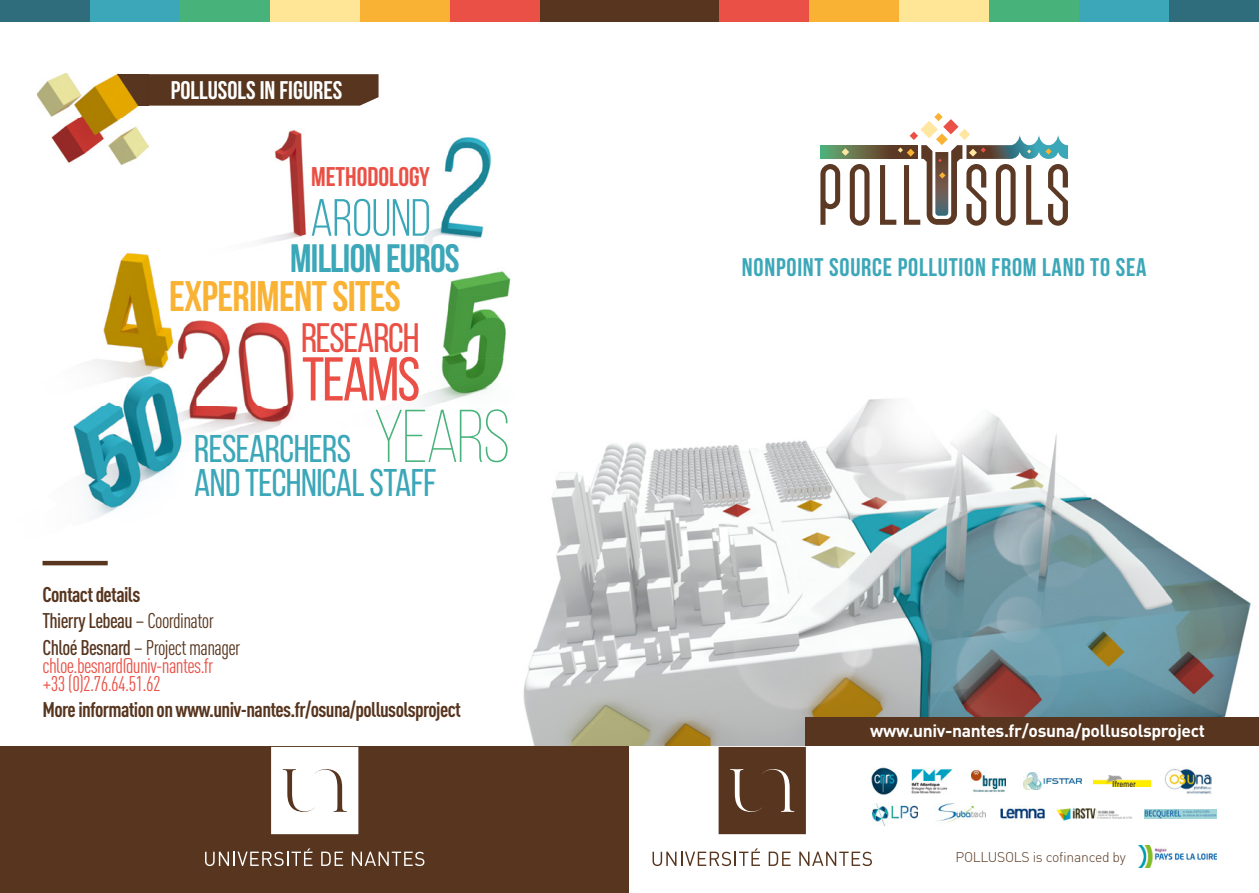
<style>
.page{position:relative;width:1259px;height:893px;background:#fff}
.page>*{position:absolute;margin:0;border:0;box-sizing:border-box;transform-origin:0 0}
.t1{font:300 74.55px "Bebas Neue";letter-spacing:-.03em;color:#47b27a}
.t2{font:61.65px "Bebas Neue";letter-spacing:-.03em;color:#ea5045}
.t3{font:52.35px "Bebas Neue";letter-spacing:-.01em;color:#3ba7b8}
.t4{font:700 42.75px "Bebas Neue";letter-spacing:-.015em;color:#f9b234}
.t5{font:41.1px "Bebas Neue";letter-spacing:-.03em;color:#ea5045}
.t6{font:700 39.6px "Bebas Neue";letter-spacing:-.02em;color:#3ba7b8}
.t7{font:38.7px/34px "Bebas Neue";letter-spacing:-.015em;color:#3ba7b8}
.t8{font:700 27px "Bebas Neue";color:#ea5045}
.t9{font:700 25.5px "Bebas Neue";letter-spacing:.03em;color:#3ba7b8}
.t10{font:700 25.5px "Bebas Neue";color:#fff}
.t11{font:condensed 21px/26.5px "DIN Pro";letter-spacing:-.03em;color:#57351e}
.t12{font:700 condensed 21px "DIN Pro";letter-spacing:-.03em;color:#57351e}
.t13{font:condensed 21px/18px "DIN Pro";letter-spacing:-.03em;color:#ea5045}
.t14{font:700 17.55px "DIN";letter-spacing:-.02em;color:#fff}
.t15{font:300 13.95px "DIN";letter-spacing:-.02em;color:#57351e}
.s1{font-weight:700}
.s2{font-weight:500}
</style>
<div class="page">
<img style="left:566px;top:399px;width:685px;height:347px">
<img style="left:523px;top:477px;width:43px;height:269px">
<img style="left:73px;top:130px;width:234px;height:389px">
<img style="left:419px;top:137px;width:92px;height:221px">
<img style="left:418px;top:358px;width:86px;height:49px">
<img style="left:558px;top:399px;width:83px;height:77px">
<hr style="left:43px;top:561px;width:65px;height:4px;background:#57351e">
<div style="left:1169px;top:0;width:90px;height:21px;background:#2f6c7c"></div>
<div style="left:1079px;top:0;width:90px;height:21px;background:#3ba7b8"></div>
<div style="left:989px;top:0;width:90px;height:21px;background:#47b27a"></div>
<div style="left:899px;top:0;width:90px;height:21px;background:#ffe596"></div>
<div style="left:809px;top:0;width:90px;height:21px;background:#f9b234"></div>
<div style="left:719px;top:0;width:90px;height:21px;background:#ea5045"></div>
<div style="left:629px;top:0;width:90px;height:21px;background:#57351e"></div>
<div style="left:0;top:0;width:90px;height:21px;background:#2f6c7c"></div>
<div style="left:90px;top:0;width:90px;height:21px;background:#3ba7b8"></div>
<div style="left:180px;top:0;width:90px;height:21px;background:#47b27a"></div>
<div style="left:270px;top:0;width:90px;height:21px;background:#ffe596"></div>
<div style="left:360px;top:0;width:89px;height:21px;background:#f9b234"></div>
<div style="left:449px;top:0;width:90px;height:21px;background:#ea5045"></div>
<div style="left:539px;top:0;width:90px;height:21px;background:#57351e"></div>
<svg style="left:149px;top:74px;width:229px;height:32px;background:#5b3a24"></svg>
<img style="left:37px;top:73px;width:112px;height:91px">
<img style="left:118px;top:74px;width:31px;height:32px">
<svg style="left:849px;top:164px;width:20px;height:62px"></svg>
<svg style="left:820px;top:164px;width:20px;height:61px"></svg>
<svg style="left:820px;top:145px;width:60px;height:14px"></svg>
<svg style="left:841px;top:148px;width:8px;height:8px"></svg>
<svg style="left:880px;top:113px;width:188px;height:113px"></svg>
<div style="left:806px;top:717px;width:453px;height:54px;background:#57351e"></div>
<div style="left:0;top:746px;width:629px;height:147px;background:#57351e"></div>
<div style="left:629px;top:746px;width:630px;height:147px;background:#fff"></div>
<svg style="left:652px;top:848px;width:108px;height:18px"></svg>
<svg style="left:768px;top:852px;width:22px;height:14px"></svg>
<svg style="left:799px;top:852px;width:73px;height:14px"></svg>
<svg style="left:718px;top:747px;width:88px;height:87px;background:#61412c"></svg>
<svg style="left:205px;top:848px;width:107px;height:18px"></svg>
<svg style="left:321px;top:852px;width:22px;height:14px"></svg>
<svg style="left:352px;top:852px;width:72px;height:14px"></svg>
<svg style="left:271px;top:747px;width:87px;height:87px;background:#f5f3f2"></svg>
<img style="left:1138px;top:845px;width:78px;height:22px">
<img style="left:971px;top:770px;width:35px;height:23px">
<img style="left:1093px;top:775px;width:57px;height:11px">
<img style="left:1023px;top:772px;width:58px;height:17px">
<img style="left:1164px;top:768px;width:48px;height:26px">
<img style="left:911px;top:768px;width:42px;height:26px">
<img style="left:871px;top:767px;width:27px;height:28px">
<img style="left:1056px;top:808px;width:76px;height:13px">
<img style="left:1000px;top:806px;width:45px;height:16px">
<img style="left:873px;top:803px;width:44px;height:22px">
<img style="left:1144px;top:809px;width:72px;height:9px">
<img style="left:938px;top:803px;width:48px;height:21px">
<p class="t10" style="left:171px;top:77px;width:173px">POLLUSOLS IN FIGURES</p>
<p class="t8" style="left:311px;top:162px;width:120px">METHODOLOGY</p>
<h3 class="t3" style="left:310px;top:190px;width:122px">AROUND</h3>
<h3 class="t6" style="left:290px;top:237px;width:171px">MILLION EUROS</h3>
<h3 class="t4" style="left:169px;top:273px;width:233px">EXPERIMENT SITES</h3>
<h3 class="t5" style="left:301px;top:315px;width:120px">RESEARCH</h3>
<h2 class="t2" style="left:302px;top:346px;width:120px">TEAMS</h2>
<h1 class="t1" style="left:373px;top:397px;width:139px">YEARS</h1>
<h3 class="t7" style="left:194px;top:431px;width:244px">RESEARCHERS<br>AND TECHNICAL STAFF</h3>
<p class="t11" style="left:43px;top:579px;width:199px"><span class="s1">Contact details<br></span><span class="s2">Thierry Lebeau</span> – Coordinator<br><span class="s2">Chloé Besnard</span> – Project manager</p>
<p class="t13" style="left:43px;top:655px;width:172px">chloe.besnard@univ-nantes.fr +33 (0)2.76.64.51.62</p>
<p class="t12" style="left:43px;top:694px;width:420px">More information on www.univ-nantes.fr/osuna/pollusolsproject</p>
<p class="t9" style="left:742px;top:254px;width:406px">NONPOINT SOURCE POLLUTION FROM LAND TO SEA</p>
<p class="t14" style="left:870px;top:719px;width:336px">www.univ-nantes.fr/osuna/pollusolsproject</p>
<p class="t15" style="left:955px;top:848px;width:172px">POLLUSOLS is cofinanced by</p>
</div>
